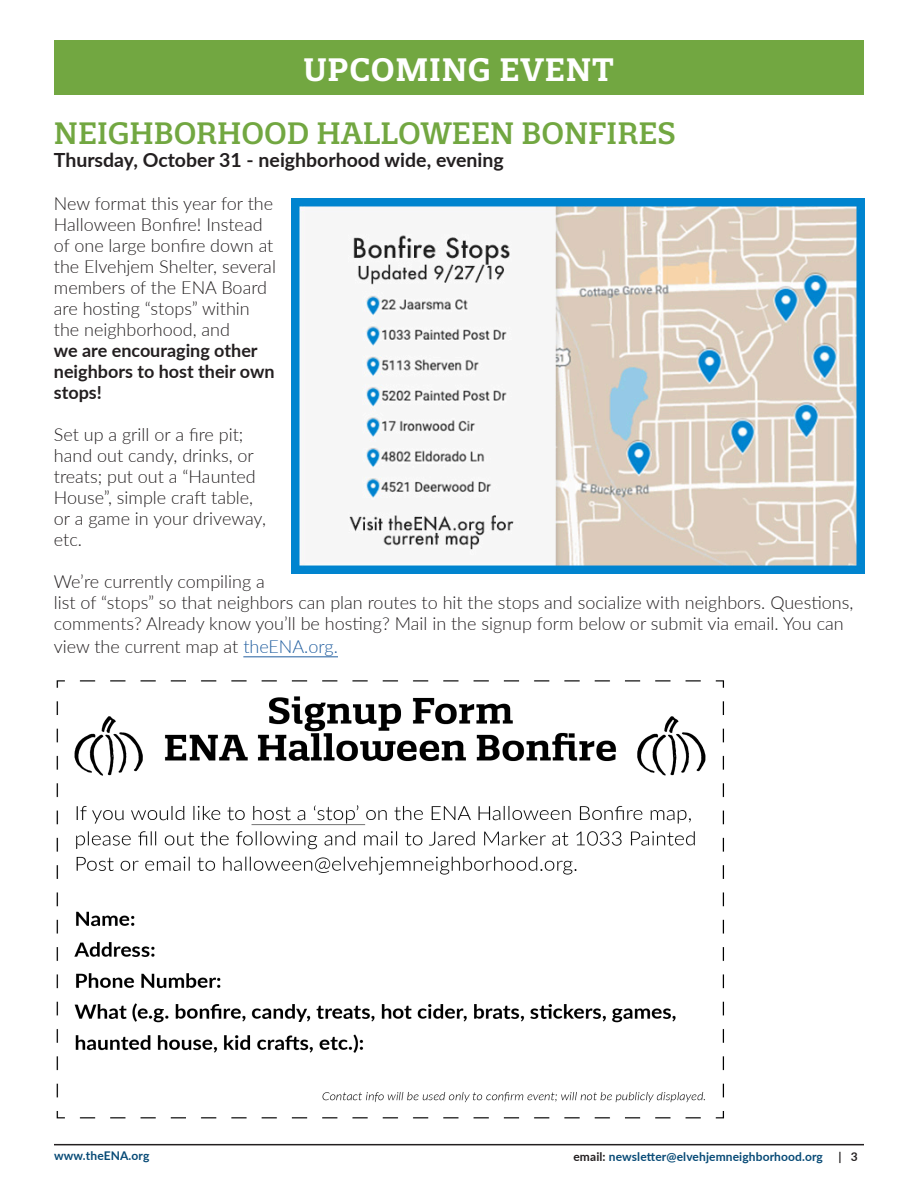
<style>
.page{position:relative;width:918px;height:1188px;background:#fff}
.page>*{position:absolute;margin:0;border:0;box-sizing:border-box;transform-origin:0 0}
.Headline{font:600 31.5px "Quatro Slab";letter-spacing:.025em;color:#fff}
.Sub_Headline{font:500 30px "Quatro Slab";color:#72a741}
.By_Line___Additional{font:700 19.5px "Lato";color:#231f20}
.By_Line___Additional-2{font:300 18px/21px "Lato";color:#231f20}
.t1{font:700 12px "Lato";letter-spacing:.01em;color:#074a76}
.t2{font:700 12px "Lato";color:#231f20}
.s1{font-weight:700}
.s2{color:#215e9f}
.s3{color:#231f20}
</style>
<div class="page">
<hr style="left:54px;top:1144px;width:810px;height:1px;background:#231f20">
<hr style="left:243px;top:657px;width:95px;height:1px;background:#215e9f">
<div style="left:54px;top:40px;width:810px;height:55px;background:#72a741"></div>
<img style="left:291px;top:199px;width:573px;height:374px">
<img style="left:56px;top:680px;width:668px;height:439px">
<p class="Headline" style="left:303px;top:49px;width:312px">UPCOMING EVENT</p>
<p class="Sub_Headline" style="left:54px;top:114px;width:624px">NEIGHBORHOOD HALLOWEEN BONFIRES</p>
<p class="By_Line___Additional" style="left:54px;top:145px;width:451px">Thursday, October 31 - neighborhood wide, evening</p>
<p class="By_Line___Additional-2" style="left:54px;top:192px;width:224px">New format this year for the<br>Halloween Bonfire! Instead of one large bonfire down at the Elvehjem Shelter, several members of the ENA Board are hosting “stops” within the neighborhood, and<br><span class="s1">we are encouraging other neighbors to host their own stops!</span></p>
<p class="By_Line___Additional-2" style="left:54px;top:423px;width:214px">Set up a grill or a fire pit; hand out candy, drinks, or treats; put out a “Haunted<br>House”, simple craft table, or a game in your driveway, etc.</p>
<p class="By_Line___Additional-2" style="left:54px;top:570px;width:801px;line-height:21.5px">We’re currently compiling a<br>list of “stops” so that neighbors can plan routes to hit the stops and socialize with neighbors. Questions, comments? Already know you’ll be hosting? Mail in the signup form below or submit via email. You can view the current map at <span class="s2">theENA.org.</span></p>
<p class="t1" style="left:54px;top:1147px;width:97px">www.theENA.org</p>
<p class="t1" style="left:573px;top:1147px;width:251px"><span class="s3">email:</span> newsletter@elvehjemneighborhood.org</p>
<p class="t2" style="left:838px;top:1147px;width:21px">| 3</p>
</div>
